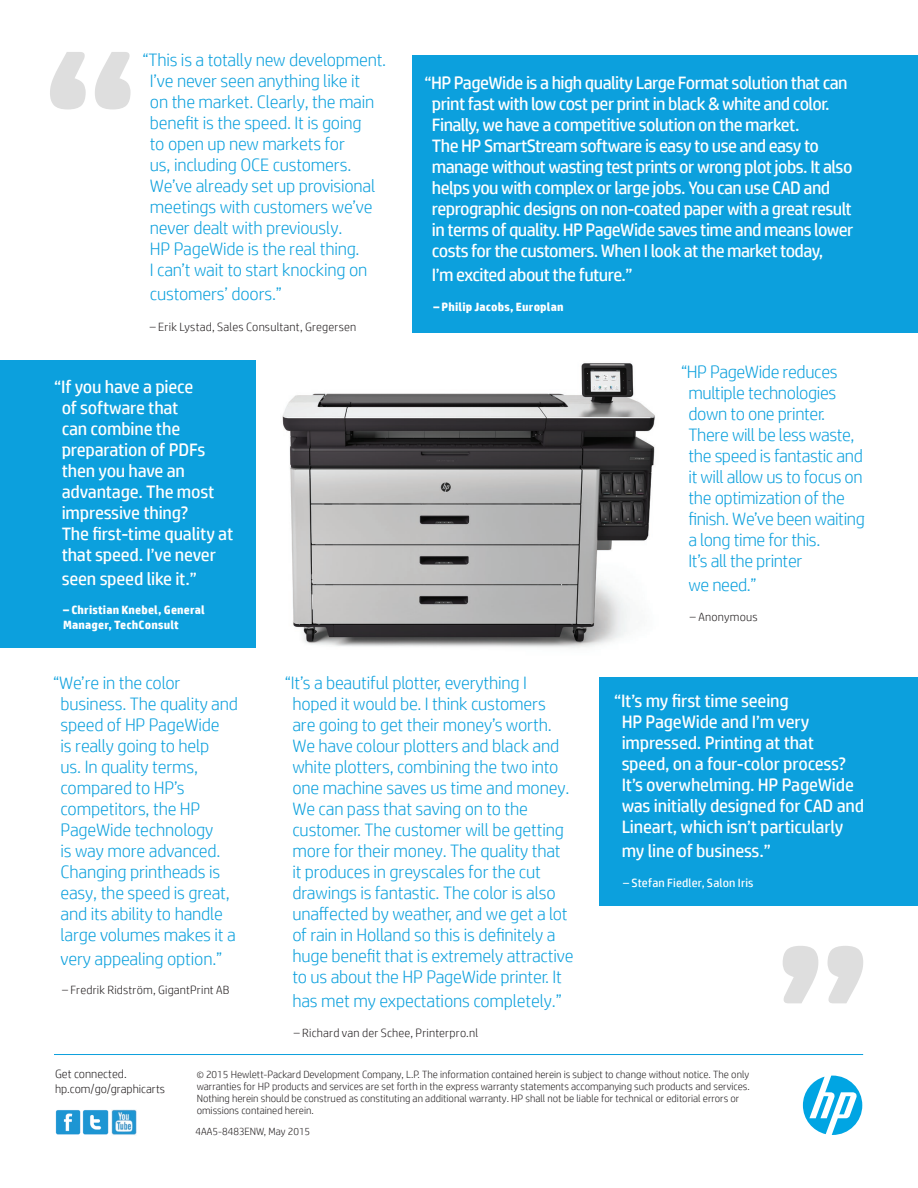
<style>
.page{position:relative;width:918px;height:1188px;background:#fff}
.page>*{position:absolute;margin:0;border:0;box-sizing:border-box;transform-origin:0 0}
.t1{font:700 202.5px "HP Simplified";color:#dedede}
.quotes_pagewide{font:300 18px/21px "HP Simplified";letter-spacing:-.01em;color:#0ca0dd}
.quotes_pagewide-2{font:18px/21px "HP Simplified";letter-spacing:-.03em;color:#fff}
.quotes_pagewide-3{font:18px/21px "HP Simplified";letter-spacing:-.01em;color:#fff}
.body{font:300 12px/15px "HP Simplified";letter-spacing:.015em;color:#231f20}
.body-2{font:700 12px/15px "HP Simplified";letter-spacing:.015em;color:#fff}
.quotes_pagewide-4{font:300 12px "HP Simplified";letter-spacing:.015em;color:#231f20}
.body-3{font:12px "HP Simplified";letter-spacing:.015em;color:#fff}
.Copyright{font:300 10.5px/12px "HP Simplified";color:#231f20}
.s1{font-size:9px}
</style>
<div class="page">
<div style="left:600px;top:677px;width:318px;height:229px;background:#0ca0dd"></div>
<div style="left:412px;top:55px;width:506px;height:277px;background:#0ca0dd"></div>
<div style="left:0;top:361px;width:256px;height:287px;background:#0ca0dd"></div>
<svg style="left:803px;top:1076px;width:59px;height:59px"></svg>
<img style="left:55px;top:1110px;width:26px;height:25px">
<img style="left:83px;top:1110px;width:26px;height:25px">
<img style="left:111px;top:1110px;width:26px;height:25px">
<img style="left:282px;top:363px;width:373px;height:285px">
<hr style="left:54px;top:1054px;width:809px;height:1px;background:#0ca0dd">
<p class="t1" style="left:44px;top:3px;width:95px">“</p>
<p class="quotes_pagewide" style="left:150px;top:49px;width:238px;text-indent:-8px">“This is a totally new development.<br>I’ve never seen anything like it<br>on the market. Clearly, the main benefit is the speed. It is going<br>to open up new markets for<br>us, including OCE customers.<br>We’ve already set up provisional meetings with customers we’ve never dealt with previously.<br>HP PageWide is the real thing.<br>I can’t wait to start knocking on</p>
<p class="quotes_pagewide" style="left:150px;top:283px;width:134px">customers’ doors.”</p>
<p class="quotes_pagewide-4" style="left:150px;top:320px;width:208px">– Erik Lystad, Sales Consultant, Gregersen</p>
<p class="quotes_pagewide-3" style="left:62px;top:376px;width:173px;text-indent:-8px">“If you have a piece<br>of software that<br>can combine the preparation of PDFs then you have an advantage. The most impressive thing?<br>The first-time quality at that speed. I’ve never</p>
<p class="quotes_pagewide-3" style="left:62px;top:568px;width:137px">seen speed like it.”</p>
<p class="body-2" style="left:63px;top:603px;width:143px">– Christian Knebel, General<br>Manager, TechConsult</p>
<p class="quotes_pagewide-2" style="left:432px;top:72px;width:423px;text-indent:-8px">“HP PageWide is a high quality Large Format solution that can print fast with low cost per print in black &amp; white and color.<br>Finally, we have a competitive solution on the market.<br>The HP SmartStream software is easy to use and easy to manage without wasting test prints or wrong plot jobs. It also helps you with complex or large jobs. You can use CAD and reprographic designs on non-coated paper with a great result in terms of quality. HP PageWide saves time and means lower costs for the customers. When I look at the market today,</p>
<p class="quotes_pagewide-2" style="left:432px;top:264px;width:202px">I’m excited about the future.”</p>
<p class="body-2" style="left:433px;top:299px;width:132px">– Philip Jacobs, Europlan</p>
<p class="quotes_pagewide" style="left:688px;top:361px;width:178px;text-indent:-8px">“HP PageWide reduces multiple technologies down to one printer.<br>There will be less waste, the speed is fantastic and it will allow us to focus on the optimization of the finish. We’ve been waiting a long time for this.<br>It’s all the printer</p>
<p class="quotes_pagewide" style="left:688px;top:574px;width:70px">we need.”</p>
<p class="body" style="left:690px;top:609px;width:69px">– Anonymous</p>
<p class="quotes_pagewide" style="left:61px;top:672px;width:179px;text-indent:-8px">“We’re in the color business. The quality and speed of HP PageWide<br>is really going to help<br>us. In quality terms, compared to HP’s competitors, the HP<br>PageWide technology<br>is way more advanced.<br>Changing printheads is easy, the speed is great, and its ability to handle large volumes makes it a</p>
<p class="quotes_pagewide" style="left:61px;top:948px;width:163px">very appealing option.”</p>
<p class="body" style="left:62px;top:983px;width:169px">– Fredrik Ridström, GigantPrint AB</p>
<p class="quotes_pagewide" style="left:292px;top:672px;width:283px;text-indent:-8px">“It’s a beautiful plotter, everything I hoped it would be. I think customers<br>are going to get their money’s worth.<br>We have colour plotters and black and white plotters, combining the two into one machine saves us time and money.<br>We can pass that saving on to the customer. The customer will be getting more for their money. The quality that it produces in greyscales for the cut drawings is fantastic. The color is also unaffected by weather, and we get a lot of rain in Holland so this is definitely a huge benefit that is extremely attractive to us about the HP PageWide printer. It</p>
<p class="quotes_pagewide" style="left:292px;top:990px;width:271px">has met my expectations completely.”</p>
<p class="body" style="left:294px;top:1025px;width:186px">– Richard van der Schee, Printerpro.nl</p>
<p class="quotes_pagewide-3" style="left:622px;top:690px;width:244px;text-indent:-8px">“It’s my first time seeing<br>HP PageWide and I’m very impressed. Printing at that speed, on a four-color process?<br>It’s overwhelming. HP PageWide was initially designed for CAD and<br>Lineart, which isn’t particularly</p>
<p class="quotes_pagewide-3" style="left:622px;top:840px;width:151px">my line of business.”</p>
<p class="body-3" style="left:623px;top:876px;width:132px">– Stefan Fiedler, Salon Iris</p>
<p class="t1" style="left:870px;top:1052px;width:95px;rotate:-180deg">“</p>
<p class="body" style="left:55px;top:1067px;width:112px">Get connected. hp.com/go/graphicarts</p>
<p class="Copyright" style="left:197px;top:1068px;width:555px"><span class="s1">©</span> 2015 Hewlett-Packard Development Company, L.P. The information contained herein is subject to change without notice. The only warranties for HP products and services are set forth in the express warranty statements accompanying such products and services.<br>Nothing herein should be construed as constituting an additional warranty. HP shall not be liable for technical or editorial errors or omissions contained herein.</p>
<p class="Copyright" style="left:195px;top:1125px;width:116px">4AA5-8483ENW, May 2015</p>
</div>
